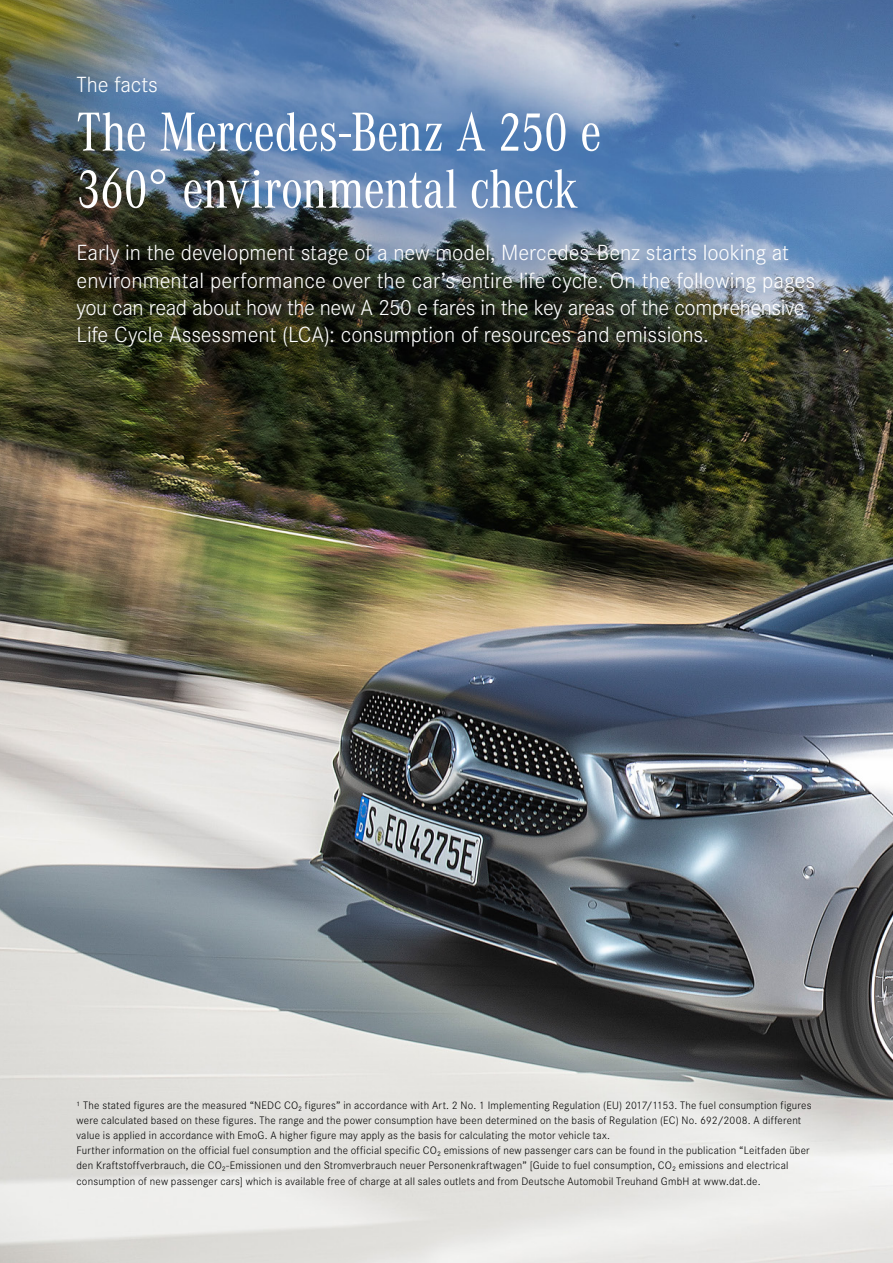
<style>
.page{position:relative;width:893px;height:1263px;background:#fff}
.page>*{position:absolute;margin:0;border:0;box-sizing:border-box;transform-origin:0 0}
.t1{font:57px/57px "Daimler CAC";letter-spacing:-.02em;color:#fff}
.t2{font:300 22.8px/27.3px "Daimler CS";letter-spacing:-.005em;color:#fff}
.t3{font:300 11.25px/15.1px "Daimler CS";letter-spacing:.015em;color:#000}
</style>
<div class="page">
<img style="left:0;top:0;width:893px;height:1263px">
<h2 class="t2" style="left:77px;top:69px;width:83px">The facts</h2>
<h1 class="t1" style="left:77px;top:101px;width:526px">The Mercedes-Benz A 250 e<br>360° environmental check</h1>
<p class="t2" style="left:77px;top:238px;width:740px">Early in the development stage of a new model, Mercedes-Benz starts looking at environmental performance over the car’s entire life cycle. On the following pages you can read about how the new A 250 e fares in the key areas of the comprehensive Life Cycle Assessment (LCA): consumption of resources and emissions.</p>
<p class="t3" style="left:77px;top:1096px;width:736px">1 The stated figures are the measured “NEDC CO₂ figures” in accordance with Art. 2 No. 1 Implementing Regulation (EU) 2017/1153. The fuel consumption figures were calculated based on these figures. The range and the power consumption have been determined on the basis of Regulation (EC) No. 692/2008. A different value is applied in accordance with EmoG. A higher figure may apply as the basis for calculating the motor vehicle tax.<br>Further information on the official fuel consumption and the official specific CO₂ emissions of new passenger cars can be found in the publication “Leitfaden über den Kraftstoffverbrauch, die CO₂-Emissionen und den Stromverbrauch neuer Personenkraftwagen” [Guide to fuel consumption, CO₂ emissions and electrical consumption of new passenger cars] which is available free of charge at all sales outlets and from Deutsche Automobil Treuhand GmbH at www.dat.de.</p>
</div>
